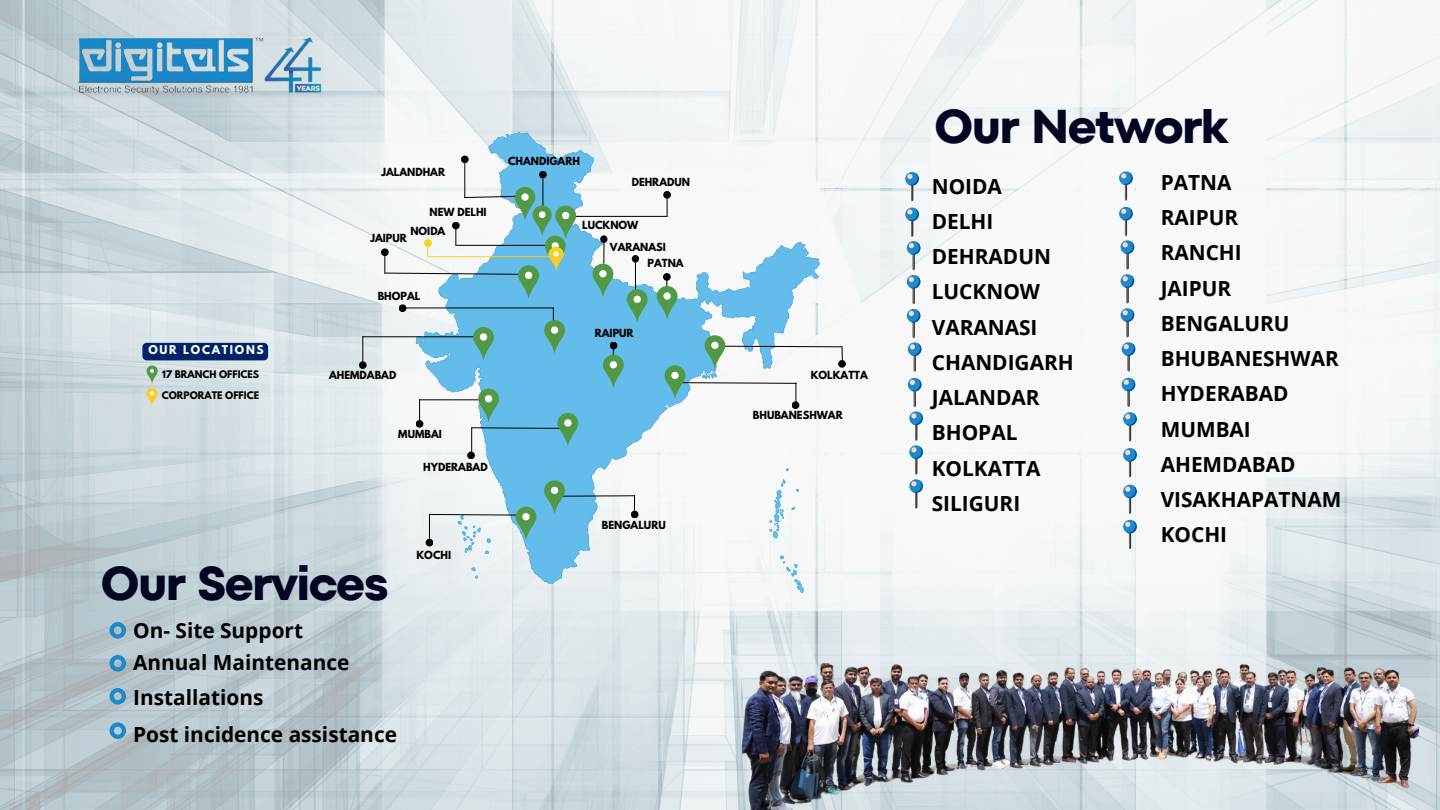
<style>
.page{position:relative;width:1440px;height:810px;background:#fff}
.page>*{position:absolute;margin:0;border:0;box-sizing:border-box;transform-origin:0 0}
.t1{font:700 47.3px "TT Fors";letter-spacing:-.035em;color:#020623}
.t2{font:700 20.8px/35.2px "Open Sans";color:#000}
.t3{font:700 10.7px "League Spartan";letter-spacing:.16em;color:#fff}
.t4{font:700 9.9px "League Spartan";color:#000}
.t5{font:700 9.3px "League Spartan";color:#000}
</style>
<div class="page">
<img style="left:0;top:0;width:1440px;height:810px">
<svg style="left:110px;top:622px;width:16px;height:17px"></svg>
<svg style="left:110px;top:655px;width:16px;height:17px"></svg>
<svg style="left:110px;top:688px;width:16px;height:16px"></svg>
<svg style="left:110px;top:722px;width:16px;height:17px"></svg>
<img style="left:742px;top:424px;width:676px;height:386px">
<svg style="left:416px;top:132px;width:405px;height:461px;fill:#f3f6f7"></svg>
<hr style="left:362px;top:336px;width:114px;height:1px;background:#000">
<svg style="left:473px;top:327px;width:21px;height:33px"></svg>
<svg style="left:838px;top:360px;width:8px;height:8px"></svg>
<div style="left:792px;top:401px;width:7px;height:8px;background:#000;border-radius:50%"></div>
<hr style="left:464px;top:159px;width:1px;height:39px;background:#000">
<div style="left:461px;top:156px;width:8px;height:7px;background:#000;border-radius:50%"></div>
<hr style="left:419px;top:399px;width:59px;height:1px;background:#000">
<svg style="left:419px;top:399px;width:1px;height:21px"></svg>
<svg style="left:657px;top:278px;width:21px;height:41px"></svg>
<div style="left:416px;top:420px;width:7px;height:8px;background:#000;border-radius:50%"></div>
<svg style="left:362px;top:336px;width:1px;height:25px"></svg>
<div style="left:359px;top:361px;width:8px;height:8px;background:#000;border-radius:50%"></div>
<div style="left:631px;top:511px;width:8px;height:7px;background:#000;border-radius:50%"></div>
<div style="left:426px;top:539px;width:7px;height:7px;background:#000;border-radius:50%"></div>
<hr style="left:568px;top:216px;width:100px;height:1px;background:#000">
<svg style="left:667px;top:199px;width:1px;height:17px"></svg>
<div style="left:663px;top:191px;width:8px;height:8px;background:#000;border-radius:50%"></div>
<hr style="left:403px;top:308px;width:150px;height:1px;background:#000">
<div style="left:399px;top:304px;width:7px;height:8px;background:#000;border-radius:50%"></div>
<div style="left:381px;top:248px;width:8px;height:8px;background:#000;border-radius:50%"></div>
<div style="left:467px;top:452px;width:8px;height:7px;background:#000;border-radius:50%"></div>
<div style="left:600px;top:235px;width:7px;height:8px;background:#000;border-radius:50%"></div>
<div style="left:632px;top:255px;width:7px;height:8px;background:#000;border-radius:50%"></div>
<div style="left:663px;top:273px;width:8px;height:8px;background:#000;border-radius:50%"></div>
<div style="left:610px;top:342px;width:7px;height:7px;background:#000;border-radius:50%"></div>
<div style="left:539px;top:171px;width:8px;height:7px;background:#000;border-radius:50%"></div>
<svg style="left:544px;top:307px;width:21px;height:47px"></svg>
<svg style="left:384px;top:178px;width:192px;height:121px"></svg>
<svg style="left:592px;top:239px;width:21px;height:58px"></svg>
<svg style="left:627px;top:263px;width:21px;height:60px"></svg>
<svg style="left:470px;top:388px;width:108px;height:66px;background:#70bbd6"></svg>
<svg style="left:544px;top:480px;width:92px;height:34px"></svg>
<svg style="left:429px;top:506px;width:107px;height:34px"></svg>
<svg style="left:142px;top:343px;width:126px;height:63px;background:#99abbd"></svg>
<svg style="left:603px;top:347px;width:21px;height:62px"></svg>
<svg style="left:665px;top:335px;width:178px;height:68px"></svg>
<svg style="left:905px;top:172px;width:14px;height:14px"></svg>
<svg style="left:907px;top:173px;width:12px;height:28px"></svg>
<svg style="left:905px;top:208px;width:14px;height:13px"></svg>
<svg style="left:907px;top:208px;width:13px;height:62px"></svg>
<div style="left:907px;top:275px;width:13px;height:14px;background:#1b89ca;border-radius:50%"></div>
<div style="left:907px;top:309px;width:13px;height:14px;background:#1b89ca;border-radius:50%"></div>
<svg style="left:909px;top:276px;width:12px;height:96px"></svg>
<svg style="left:908px;top:378px;width:13px;height:13px"></svg>
<svg style="left:910px;top:378px;width:13px;height:131px"></svg>
<div style="left:1119px;top:171px;width:14px;height:14px;background:#1b89ca;border-radius:50%"></div>
<svg style="left:1121px;top:172px;width:12px;height:29px"></svg>
<svg style="left:1119px;top:207px;width:14px;height:13px"></svg>
<svg style="left:1121px;top:207px;width:13px;height:96px"></svg>
<svg style="left:1121px;top:308px;width:13px;height:14px"></svg>
<svg style="left:1123px;top:309px;width:11px;height:28px"></svg>
<svg style="left:1122px;top:342px;width:13px;height:14px"></svg>
<svg style="left:1124px;top:343px;width:11px;height:28px"></svg>
<svg style="left:1122px;top:378px;width:13px;height:13px"></svg>
<svg style="left:1124px;top:378px;width:11px;height:29px"></svg>
<svg style="left:1123px;top:412px;width:14px;height:14px"></svg>
<svg style="left:1125px;top:413px;width:12px;height:28px"></svg>
<svg style="left:1123px;top:448px;width:14px;height:14px"></svg>
<svg style="left:1125px;top:449px;width:12px;height:28px"></svg>
<svg style="left:1123px;top:485px;width:14px;height:13px"></svg>
<svg style="left:1125px;top:485px;width:12px;height:29px"></svg>
<svg style="left:1123px;top:520px;width:14px;height:13px"></svg>
<svg style="left:1125px;top:520px;width:12px;height:29px"></svg>
<img style="left:60px;top:25px;width:280px;height:82px">
<p class="t4" style="left:381px;top:167px;width:65px">JALANDHAR</p>
<p class="t4" style="left:430px;top:207px;width:58px">NEW DELHI</p>
<p class="t4" style="left:370px;top:233px;width:38px">JAIPUR</p>
<p class="t4" style="left:410px;top:226px;width:37px">NOIDA</p>
<p class="t3" style="left:148px;top:345px;width:117px">OUR LOCATIONS</p>
<p class="t5" style="left:162px;top:370px;width:99px">17 BRANCH OFFICES</p>
<p class="t5" style="left:162px;top:391px;width:99px">CORPORATE OFFICE</p>
<h4 class="t4" style="left:378px;top:291px;width:44px">BHOPAL</h4>
<p class="t4" style="left:329px;top:370px;width:69px">AHEMDABAD</p>
<p class="t4" style="left:398px;top:429px;width:45px">MUMBAI</p>
<h4 class="t4" style="left:423px;top:462px;width:66px">HYDERABAD</h4>
<p class="t4" style="left:417px;top:551px;width:36px">KOCHI</p>
<h1 class="t1" style="left:101px;top:550px;width:290px">Our Services</h1>
<h4 class="t2" style="left:133px;top:614px;width:218px;line-height:31.5px">On- Site Support<br>Annual Maintenance</h4>
<h4 class="t2" style="left:133px;top:678px;width:265px;line-height:37.5px">Installations<br>Post incidence assistance</h4>
<p class="t4" style="left:508px;top:156px;width:73px">CHANDIGARH</p>
<p class="t4" style="left:632px;top:177px;width:60px">DEHRADUN</p>
<p class="t4" style="left:582px;top:220px;width:58px">LUCKNOW</p>
<h4 class="t4" style="left:610px;top:242px;width:58px">VARANASI</h4>
<h4 class="t4" style="left:647px;top:258px;width:38px">PATNA</h4>
<p class="t4" style="left:595px;top:328px;width:40px">RAIPUR</p>
<p class="t4" style="left:602px;top:520px;width:65px">BENGALURU</p>
<p class="t4" style="left:811px;top:370px;width:59px">KOLKATTA</p>
<p class="t4" style="left:753px;top:410px;width:91px">BHUBANESHWAR</p>
<h4 class="t1" style="left:934px;top:94px;width:297px">Our Network</h4>
<p class="t2" style="left:932px;top:168px;width:143px">NOIDA<br>DELHI<br>DEHRADUN<br>LUCKNOW<br>VARANASI<br>CHANDIGARH<br>JALANDAR<br>BHOPAL<br>KOLKATTA<br>SILIGURI</p>
<h4 class="t2" style="left:1161px;top:164px;width:182px">PATNA<br>RAIPUR<br>RANCHI<br>JAIPUR<br>BENGALURU<br>BHUBANESHWAR<br>HYDERABAD<br>MUMBAI<br>AHEMDABAD<br>VISAKHAPATNAM<br>KOCHI</h4>
</div>
